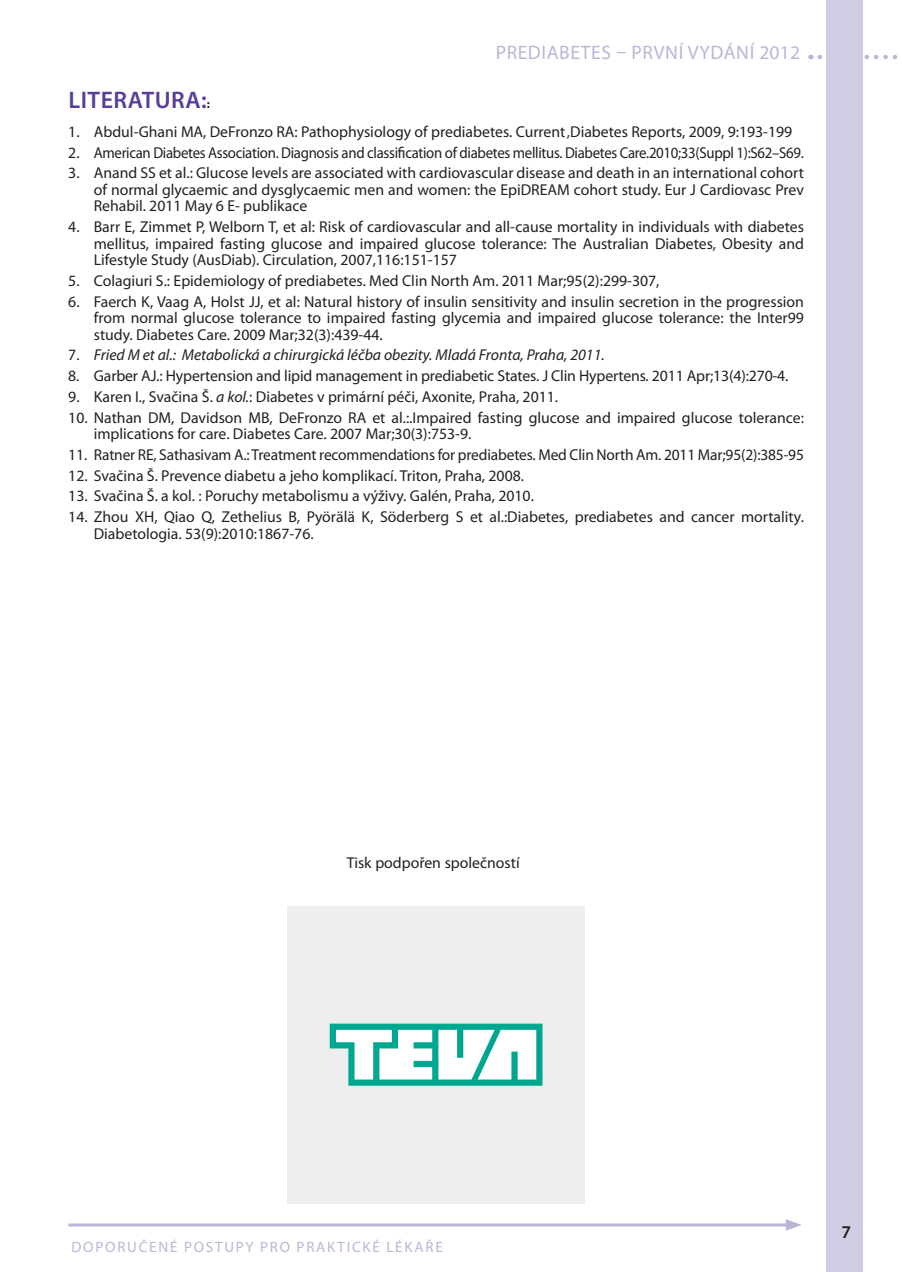
<style>
.page{position:relative;width:902px;height:1272px;background:#fff}
.page>*{position:absolute;margin:0;border:0;box-sizing:border-box;transform-origin:0 0}
.t1{font:600 24px "Myriad Pro";letter-spacing:.02em;color:#593e99}
.t2{font:19.5px "Myriad Pro";letter-spacing:.03em;color:#beb4d8}
.t3{font:600 18px "Myriad Pro";color:#231f20}
.t4{font:15.75px/16.5px "Myriad Pro";color:#231f20;text-align:justify}
.t5{font:15.75px "Myriad Pro";letter-spacing:-.02em;color:#231f20}
.t6{font:italic 15.75px "Myriad Pro";color:#231f20}
.t7{font:15px "Myriad Pro";letter-spacing:.12em;color:#beb4d8}
.s1{font-weight:700;font-size:12px;color:#231f20}
.s2{font-style:normal}
.s3{font-style:italic}
</style>
<div class="page">
<hr style="left:68px;top:1223px;width:723px;height:3px;background:#beb4d8">
<svg style="left:786px;top:1219px;width:16px;height:12px"></svg>
<svg style="left:820px;top:55px;width:78px;height:4px"></svg>
<div style="left:826px;top:0;width:37px;height:1272px;background:#d1cbe4"></div>
<div style="left:287px;top:906px;width:298px;height:297px;background:#eeeeef"></div>
<svg style="left:330px;top:1024px;width:212px;height:62px;background:#a1ded5"></svg>
<p class="t2" style="left:496px;top:45px;width:306px">PREDIABETES – PRVNÍ VYDÁNÍ 2012</p>
<h1 class="t1" style="left:69px;top:90px;width:143px">LITERATURA:<span class="s1">:</span></h1>
<p class="t4" style="left:68px;top:124px;width:726px">1. Abdul-Ghani MA, DeFronzo RA: Pathophysiology of prediabetes. Current ‚Diabetes Reports, 2009, 9:193-199</p>
<p class="t5" style="left:68px;top:146px;width:737px">2. American Diabetes Association. Diagnosis and classification of diabetes mellitus. Diabetes Care.2010;33(Suppl 1):S62–S69.</p>
<p class="t4" style="left:94px;top:166px;width:712px;text-indent:-26px">3. Anand SS et al.: Glucose levels are associated with cardiovascular disease and death in an international cohort of normal glycaemic and dysglycaemic men and women: the EpiDREAM cohort study. Eur J Cardiovasc Prev Rehabil. 2011 May 6 E- publikace</p>
<p class="t4" style="left:94px;top:220px;width:712px;text-indent:-25px">4. Barr E, Zimmet P, Welborn T, et al: Risk of cardiovascular and all-cause mortality in individuals with diabetes mellitus, impaired fasting glucose and impaired glucose tolerance: The Australian Diabetes, Obesity and Lifestyle Study (AusDiab). Circulation, 2007,116:151-157</p>
<p class="t4" style="left:68px;top:274px;width:593px">5. Colagiuri S.: Epidemiology of prediabetes. Med Clin North Am. 2011 Mar;95(2):299-307,</p>
<p class="t4" style="left:94px;top:294px;width:712px;text-indent:-25px">6. Faerch K, Vaag A, Holst JJ, et al: Natural history of insulin sensitivity and insulin secretion in the progression from normal glucose tolerance to impaired fasting glycemia and impaired glucose tolerance: the Inter99 study. Diabetes Care. 2009 Mar;32(3):439-44.</p>
<p class="t6" style="left:68px;top:349px;width:538px"><span class="s2">7.</span> Fried M et al.: Metabolická a chirurgická léčba obezity. Mladá Fronta, Praha, 2011.</p>
<p class="t4" style="left:68px;top:369px;width:722px">8. Garber AJ.: Hypertension and lipid management in prediabetic States. J Clin Hypertens. 2011 Apr;13(4):270-4.</p>
<p class="t4" style="left:68px;top:390px;width:491px">9. Karen I., Svačina Š. <span class="s3">a kol.</span>: Diabetes v primární péči, Axonite, Praha, 2011.</p>
<p class="t4" style="left:94px;top:410px;width:712px;text-indent:-25px">10. Nathan DM, Davidson MB, DeFronzo RA et al.:.Impaired fasting glucose and impaired glucose tolerance: implications for care. Diabetes Care. 2007 Mar;30(3):753-9.</p>
<p class="t4" style="left:68px;top:448px;width:737px">11. Ratner RE, Sathasivam A.: Treatment recommendations for prediabetes. Med Clin North Am. 2011 Mar;95(2):385-95</p>
<p class="t4" style="left:68px;top:468px;width:457px">12. Svačina Š. Prevence diabetu a jeho komplikací. Triton, Praha, 2008.</p>
<p class="t4" style="left:68px;top:489px;width:467px">13. Svačina Š. a kol. : Poruchy metabolismu a výživy. Galén, Praha, 2010.</p>
<p class="t4" style="left:94px;top:510px;width:712px;text-indent:-25px">14. Zhou XH, Qiao Q, Zethelius B, Pyörälä K, Söderberg S et al.:Diabetes, prediabetes and cancer mortality.<br>Diabetologia. 53(9):2010:1867-76.</p>
<p class="t4" style="left:347px;top:856px;width:175px">Tisk podpořen společností</p>
<p class="t7" style="left:72px;top:1241px;width:373px">DOPORUČENÉ POSTUPY PRO PRAKTICKÉ LÉKAŘE</p>
<p class="t3" style="left:842px;top:1225px;width:11px">7</p>
</div>
